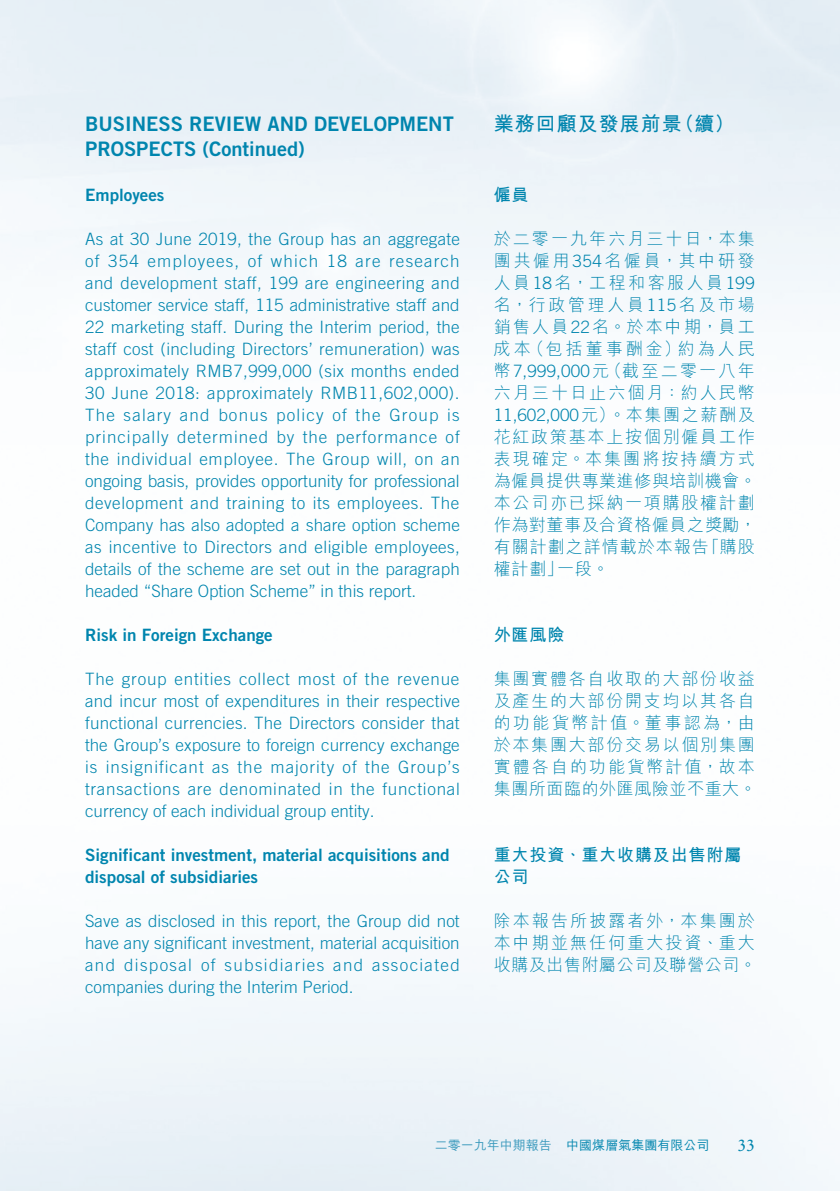
<style>
.page{position:relative;width:840px;height:1191px;background:#fff}
.page>*{position:absolute;margin:0;border:0;box-sizing:border-box;transform-origin:0 0}
.t1{font:20px/25px "Trade Gothic LT Std Bd 2";color:#0085ae}
.t2{font:700 20px "M Hei HK";letter-spacing:.05em;color:#0085ae}
.t3{font:300 17px/22px "Trade Gothic LT Std";color:#0085ae;text-align:justify}
.t4{font:300 17px/22px "M Hei HK";letter-spacing:.105em;color:#0085ae;text-align:justify}
.t5{font:17px/22px "Trade Gothic LT Std Bd 2";color:#0085ae}
.t6{font:700 17px/22px "M Hei HK";letter-spacing:.05em;color:#0085ae}
.t7{font:17px "Stempel Garamond LT Std";color:#0085ae}
.t8{font:500 13px "M Hei HK";color:#0085ae}
.s1{font-family:"Trade Gothic LT Std"}
.s2{font-family:"M Hei HK"}
.s3{color:#3999bc}
</style>
<div class="page">
<p class="t1" style="left:85px;top:111px;width:370px">BUSINESS REVIEW AND DEVELOPMENT<br>PROSPECTS (Continued)</p>
<p class="t5" style="left:85px;top:183px;width:81px">Employees</p>
<p class="t3" style="left:85px;top:227px;width:376px">As at 30 June 2019, the Group has an aggregate of 354 employees, of which 18 are research and development staff, 199 are engineering and customer service staff, 115 administrative staff and 22 marketing staff. During the Interim period, the staff cost (including Directors’ remuneration) was approximately RMB7,999,000 (six months ended 30 June 2018: approximately RMB11,602,000).<br>The salary and bonus policy of the Group is principally determined by the performance of the individual employee. The Group will, on an ongoing basis, provides opportunity for professional development and training to its employees. The Company has also adopted a share option scheme as incentive to Directors and eligible employees, details of the scheme are set out in the paragraph headed “Share Option Scheme” in this report.</p>
<p class="t5" style="left:85px;top:623px;width:189px">Risk in Foreign Exchange</p>
<p class="t3" style="left:85px;top:667px;width:376px">The group entities collect most of the revenue and incur most of expenditures in their respective functional currencies. The Directors consider that the Group’s exposure to foreign currency exchange is insignificant as the majority of the Group’s transactions are denominated in the functional currency of each individual group entity.</p>
<p class="t5" style="left:85px;top:843px;width:366px">Significant investment, material acquisitions and disposal of subsidiaries</p>
<p class="t3" style="left:85px;top:909px;width:376px">Save as disclosed in this report, the Group did not have any significant investment, material acquisition and disposal of subsidiaries and associated companies during the Interim Period.</p>
<p class="t2" style="left:493px;top:109px;width:242px">業務回顧及發展前景（續）</p>
<p class="t6" style="left:493px;top:182px;width:36px">僱員</p>
<p class="t4" style="left:493px;top:227px;width:262px">於二零一九年六月三十日，本集團共僱用<span class="s1">354</span>名僱員，其中研發人員<span class="s1">18</span>名，工程和客服人員<span class="s1">199</span>名，行政管理人員<span class="s1">115</span>名及市場銷售人員<span class="s1">22</span>名。於本中期，員工成本（包括董事酬金）約為人民幣<span class="s1">7,999,000</span>元（截至二零一八年六月三十日止六個月：約人民幣</p>
<p class="t3" style="left:493px;top:403px;width:262px">11,602,000<span class="s2">元）。本集團之薪酬及</span></p>
<p class="t4" style="left:493px;top:425px;width:264px">花紅政策基本上按個別僱員工作表現確定。本集團將按持續方式為僱員提供專業進修與培訓機會。本公司亦已採納一項購股權計劃作為對董事及合資格僱員之獎勵，有關計劃之詳情載於本報告「購股權計劃」一段。</p>
<p class="t6" style="left:493px;top:622px;width:72px">外匯風險</p>
<p class="t4" style="left:493px;top:667px;width:264px">集團實體各自收取的大部份收益及產生的大部份開支均以其各自的功能貨幣計值。董事認為，由於本集團大部份交易以個別集團實體各自的功能貨幣計值，故本集團所面臨的外匯風險並不重大。</p>
<p class="t6" style="left:493px;top:842px;width:249px">重大投資、重大收購及出售附屬公司</p>
<p class="t4" style="left:493px;top:909px;width:264px">除本報告所披露者外，本集團於本中期並無任何重大投資、重大收購及出售附屬公司及聯營公司。</p>
<p class="t8" style="left:434px;top:1135px;width:276px"><span class="s3">二零一九年中期報告</span> 中國煤層氣集團有限公司</p>
<p class="t7" style="left:737px;top:1134px;width:18px">33</p>
</div>
